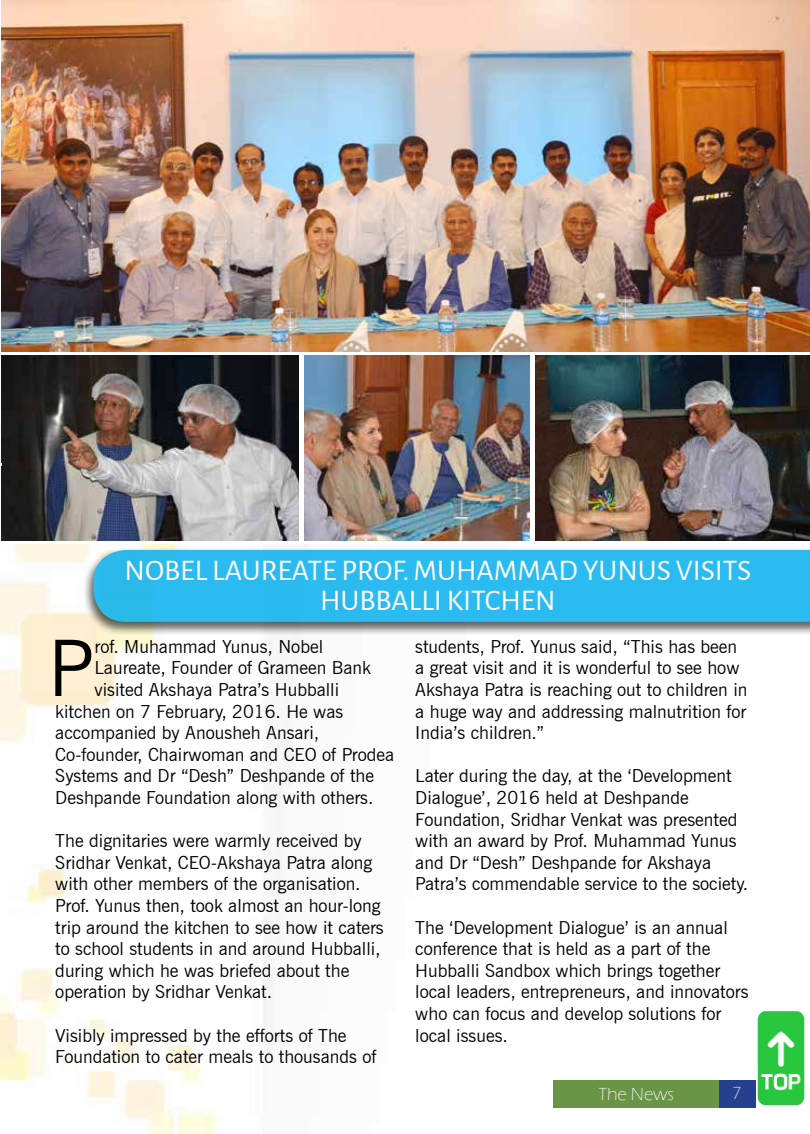
<style>
.page{position:relative;width:810px;height:1134px;background:#fff}
.page>*{position:absolute;margin:0;border:0;box-sizing:border-box;transform-origin:0 0}
.t1{font:77.7px "News Gothic BT";color:#000}
.t2{font:30px/30px "Alegreya Sans SC";color:#fff;text-align:center}
.t3{font:18px/21.6px "News Gothic BT";color:#000}
.t4{font:300 18px "Eras ITC";color:#fff}
</style>
<div class="page">
<img style="left:0;top:544px;width:307px;height:590px">
<div style="left:718px;top:1080px;width:38px;height:28px;background:#25408f"></div>
<div style="left:553px;top:1080px;width:166px;height:28px;background:#6b9546"></div>
<img style="left:1px;top:355px;width:298px;height:186px">
<img style="left:535px;top:355px;width:275px;height:186px">
<img style="left:1px;top:0;width:809px;height:352px">
<img style="left:304px;top:355px;width:226px;height:186px">
<img style="left:0;top:0;width:1px;height:465px">
<div style="left:82px;top:548px;width:728px;height:88px;background:#000;opacity:.75"></div>
<div style="left:93px;top:550px;width:717px;height:72px;background:#2cbbf1"></div>
<img style="left:757px;top:1010px;width:48px;height:96px">
<h2 class="t2" style="left:125px;top:554px;width:628px">NOBEL LAUREATE PROF. MUHAMMAD YUNUS VISITS<br>HUBBALLI KITCHEN</h2>
<h1 class="t1" style="left:48px;top:621px;width:48px">P</h1>
<p class="t3" style="left:95px;top:635px;width:230px">rof. Muhammad Yunus, Nobel</p>
<p class="t3" style="left:95px;top:657px;width:278px">Laureate, Founder of Grameen Bank</p>
<p class="t3" style="left:95px;top:679px;width:246px">visited Akshaya Patra’s Hubballi</p>
<p class="t3" style="left:55px;top:700px;width:290px">kitchen on 7 February, 2016. He was</p>
<p class="t3" style="left:55px;top:722px;width:266px">accompanied by Anousheh Ansari,</p>
<p class="t3" style="left:55px;top:743px;width:340px">Co-founder, Chairwoman and CEO of Prodea</p>
<p class="t3" style="left:55px;top:765px;width:320px">Systems and Dr “Desh” Deshpande of the</p>
<p class="t3" style="left:55px;top:787px;width:320px">Deshpande Foundation along with others.</p>
<p class="t3" style="left:55px;top:830px;width:330px">The dignitaries were warmly received by Sridhar Venkat, CEO-Akshaya Patra along with other members of the organisation.<br>Prof. Yunus then, took almost an hour-long trip around the kitchen to see how it caters to school students in and around Hubballi, during which he was briefed about the operation by Sridhar Venkat.</p>
<p class="t3" style="left:55px;top:1024px;width:323px">Visibly impressed by the efforts of The<br>Foundation to cater meals to thousands of</p>
<p class="t3" style="left:415px;top:635px;width:334px">students, Prof. Yunus said, “This has been a great visit and it is wonderful to see how Akshaya Patra is reaching out to children in a huge way and addressing malnutrition for India’s children.”</p>
<p class="t3" style="left:415px;top:765px;width:334px">Later during the day, at the ‘Development Dialogue’, 2016 held at Deshpande Foundation, Sridhar Venkat was presented with an award by Prof. Muhammad Yunus and Dr “Desh” Deshpande for Akshaya Patra’s commendable service to the society.</p>
<p class="t3" style="left:415px;top:916px;width:335px">The ‘Development Dialogue’ is an annual conference that is held as a part of the Hubballi Sandbox which brings together local leaders, entrepreneurs, and innovators who can focus and develop solutions for local issues.</p>
<p class="t4" style="left:599px;top:1084px;width:77px">The News</p>
<p class="t4" style="left:732px;top:1084px;width:11px">7</p>
</div>
